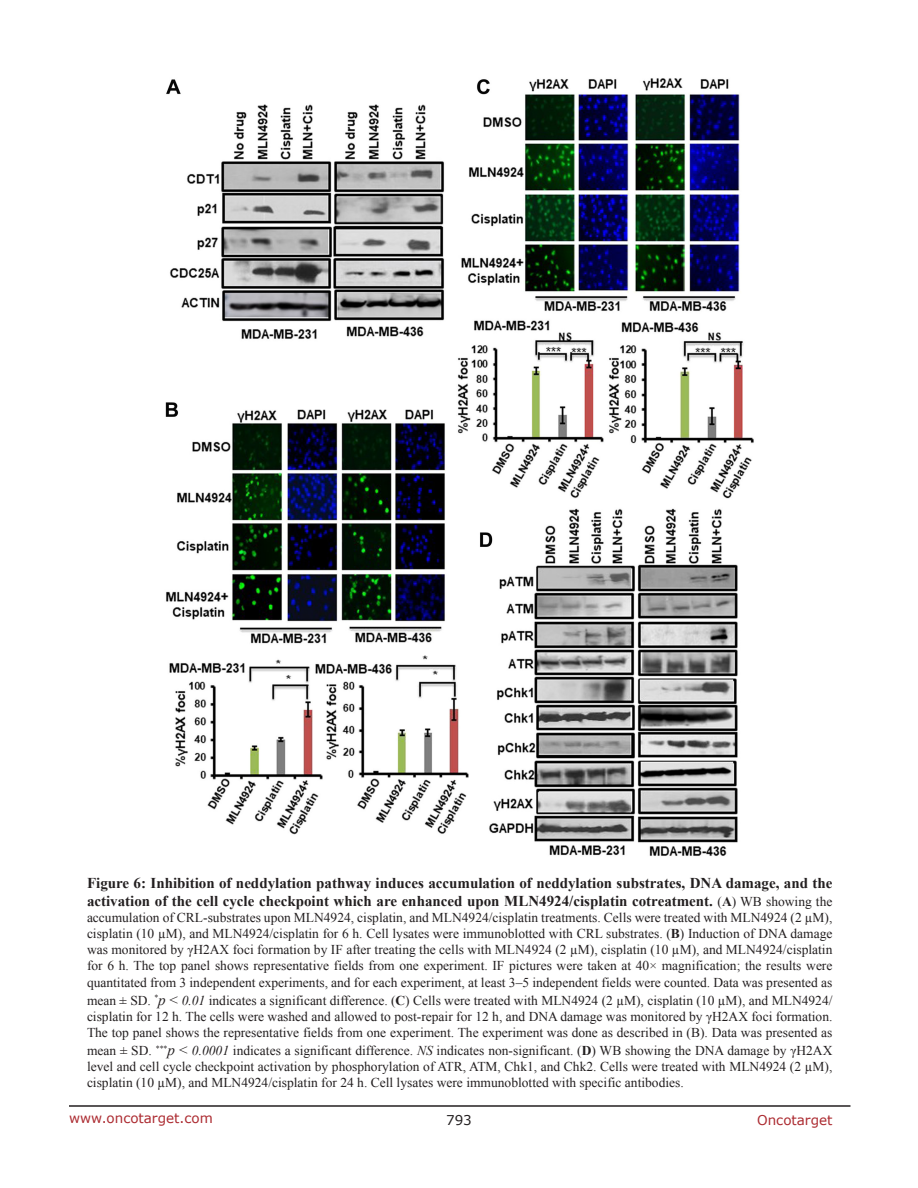
<style>
.page{position:relative;width:918px;height:1188px;background:#fff}
.page>*{position:absolute;margin:0;border:0;box-sizing:border-box;transform-origin:0 0}
.FigureText{font:700 15px/18px "Times New Roman";color:#231f20}
.FigureText-2{font:13.5px/16.2px "Times New Roman";color:#231f20;text-align:justify}
.t1{font:13.5px "Verdana";color:#ac2b31}
.t2{font:13.5px "Verdana";color:#231f20}
.s1{font-weight:400;font-size:13.5px}
.s2{font-size:13.5px}
.s3{font-weight:700}
.s4{font-style:italic;font-size:15px}
.s5{font-size:15px}
.s6{font-style:italic}
</style>
<div class="page">
<hr style="left:69px;top:1105px;width:781px;height:2px;background:#231f20">
<img style="left:165px;top:78px;width:589px;height:778px">
<p class="FigureText" style="left:87px;top:873px;width:747px">Figure 6: Inhibition of neddylation pathway induces accumulation of neddylation substrates, DNA damage, and the activation of the cell cycle checkpoint which are enhanced upon MLN4924/cisplatin cotreatment. <span class="s1">(</span><span class="s2">A</span><span class="s1">) WB showing the</span></p>
<p class="FigureText-2" style="left:87px;top:909px;width:747px">accumulation of CRL-substrates upon MLN4924, cisplatin, and MLN4924/cisplatin treatments. Cells were treated with MLN4924 (2 µM), cisplatin (10 µM), and MLN4924/cisplatin for 6 h. Cell lysates were immunoblotted with CRL substrates. (<span class="s3">B</span>) Induction of DNA damage was monitored by γH2AX foci formation by IF after treating the cells with MLN4924 (2 µM), cisplatin (10 µM), and MLN4924/cisplatin for 6 h. The top panel shows representative fields from one experiment. IF pictures were taken at 40× magnification; the results were quantitated from 3 independent experiments, and for each experiment, at least 3–5 independent fields were counted. Data was presented as</p>
<p class="FigureText-2" style="left:87px;top:992px;width:747px">mean ± SD. <sup>*</sup><span class="s4">p</span> <span class="s5">&lt;</span> <span class="s6">0.01</span> indicates a significant difference. (<span class="s3">C</span>) Cells were treated with MLN4924 (2 µM), cisplatin (10 µM), and MLN4924/ cisplatin for 12 h. The cells were washed and allowed to post-repair for 12 h, and DNA damage was monitored by γH2AX foci formation.<br>The top panel shows the representative fields from one experiment. The experiment was done as described in (B). Data was presented as</p>
<p class="FigureText-2" style="left:87px;top:1042px;width:747px">mean ± SD. <sup>***</sup><span class="s4">p</span> <span class="s5">&lt;</span> <span class="s6">0.0001</span> indicates a significant difference. <span class="s6">NS</span> indicates non-significant. (<span class="s3">D</span>) WB showing the DNA damage by γH2AX level and cell cycle checkpoint activation by phosphorylation of ATR, ATM, Chk1, and Chk2. Cells were treated with MLN4924 (2 µM), cisplatin (10 µM), and MLN4924/cisplatin for 24 h. Cell lysates were immunoblotted with specific antibodies.</p>
<p class="t1" style="left:69px;top:1109px;width:145px">www.oncotarget.com</p>
<p class="t2" style="left:446px;top:1111px;width:27px">793</p>
<p class="t1" style="left:757px;top:1111px;width:77px">Oncotarget</p>
</div>
